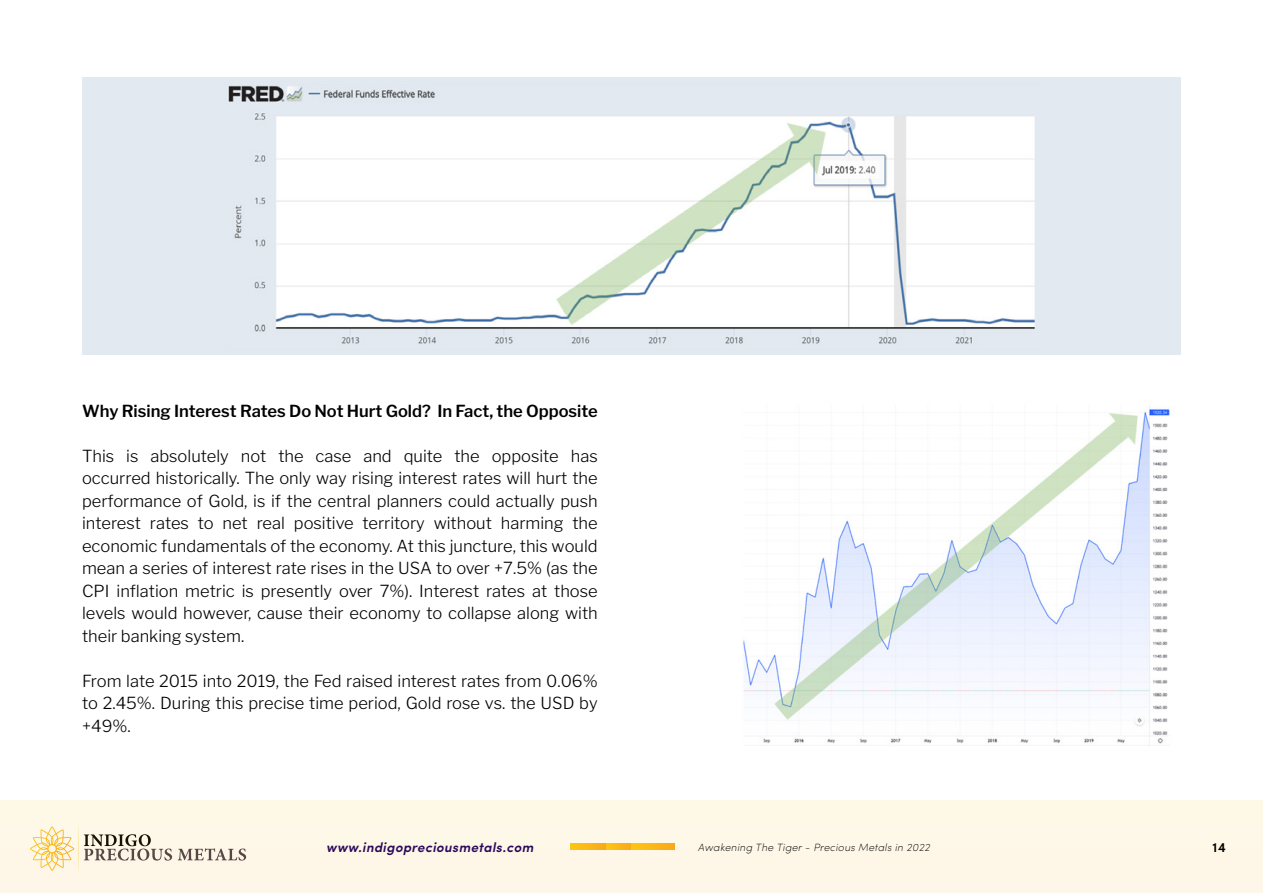
<style>
.page{position:relative;width:1263px;height:893px;background:#fff}
.page>*{position:absolute;margin:0;border:0;box-sizing:border-box;transform-origin:0 0}
.t1{font:300 16.5px/22.5px "Libre Franklin";color:#000;text-align:justify}
.t2{font:600 16.5px "Libre Franklin";color:#000}
.t3{font:italic 600 13.5px "Sofia Pro";letter-spacing:.025em;color:#2b095a}
.t4{font:600 13.5px "Sofia Pro";color:#000}
.t5{font:italic 200 10.5px "Sofia Pro";letter-spacing:.025em;color:#000}
</style>
<div class="page">
<div style="left:82px;top:77px;width:1099px;height:278px;background:#e2e9f0"></div>
<img style="left:228px;top:85px;width:807px;height:259px">
<img style="left:743px;top:405px;width:427px;height:341px">
<div style="left:0;top:800px;width:1263px;height:93px;background:#fef7e8"></div>
<svg style="left:570px;top:843px;width:36px;height:7px"></svg>
<svg style="left:606px;top:843px;width:25px;height:7px"></svg>
<svg style="left:631px;top:843px;width:43px;height:7px"></svg>
<p class="t2" style="left:82px;top:401px;width:517px">Why Rising Interest Rates Do Not Hurt Gold? In Fact, the Opposite</p>
<p class="t1" style="left:82px;top:444px;width:517px">This is absolutely not the case and quite the opposite has occurred historically. The only way rising interest rates will hurt the performance of Gold, is if the central planners could actually push interest rates to net real positive territory without harming the economic fundamentals of the economy. At this juncture, this would mean a series of interest rate rises in the USA to over +7.5% (as the CPI inflation metric is presently over 7%). Interest rates at those levels would however, cause their economy to collapse along with their banking system.</p>
<p class="t1" style="left:82px;top:669px;width:517px">From late 2015 into 2019, the Fed raised interest rates from 0.06% to 2.45%. During this precise time period, Gold rose vs. the USD by +49%.</p>
<p class="t3" style="left:326px;top:837px;width:209px">www.indigopreciousmetals.com</p>
<p class="t5" style="left:698px;top:840px;width:233px">Awakening The Tiger - Precious Metals in 2022</p>
<p class="t4" style="left:1212px;top:837px;width:15px">14</p>
</div>
